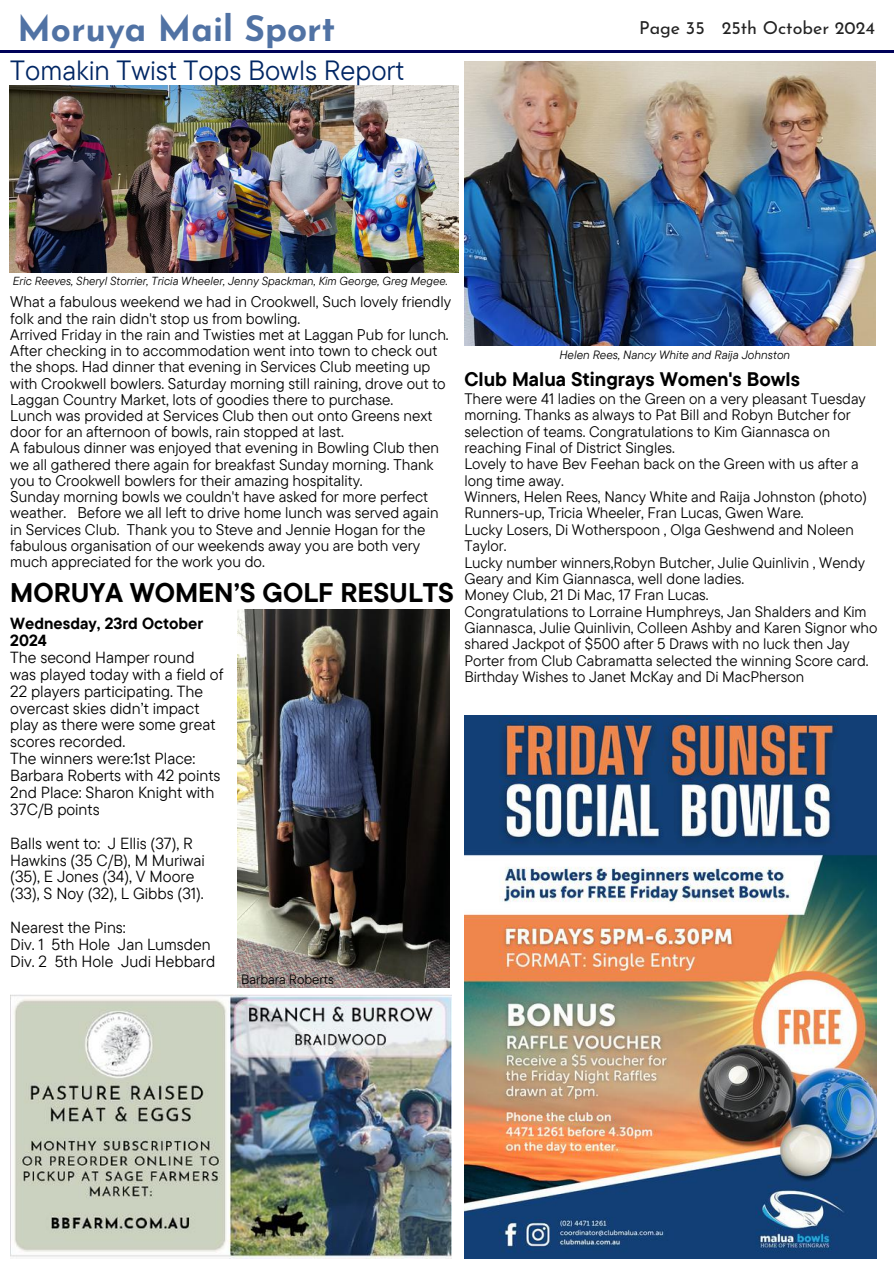
<style>
.page{position:relative;width:894px;height:1264px;background:#fff}
.page>*{position:absolute;margin:0;border:0;box-sizing:border-box;transform-origin:0 0}
.t1{font:700 35.25px "Josefin Sans";color:#5072a4}
.t2{font:27.75px "TT Commons Pro";color:#002664}
.t3{font:700 26.85px "TT Commons Pro";color:#000}
.t4{font:700 19.5px "TT Commons Pro";color:#000}
.t5{font:17.85px "Josefin Sans";color:#222}
.t6{font:16.05px/16.8px "TT Commons Pro";color:#000}
.t7{font:700 16.05px/16.8px "TT Commons Pro";color:#000}
.t8{font:15.45px/16.2px "TT Commons Pro";color:#000}
.t9{font:15.15px/16.4px "TT Commons Pro";color:#000}
.t10{font:13.5px "TT Commons Pro";color:#000}
.t11{font:italic 12px "TT Commons Pro";color:#000}
.t12{font:italic 11.7px "TT Commons Pro";color:#000}
</style>
<div class="page">
<hr style="left:0;top:50px;width:893px;height:2px;background:#000259">
<img style="left:10px;top:994px;width:441px;height:264px">
<img style="left:464px;top:715px;width:412px;height:542px">
<img style="left:238px;top:609px;width:211px;height:378px">
<img style="left:465px;top:61px;width:410px;height:285px">
<img style="left:9px;top:86px;width:449px;height:187px">
<h1 class="t1" style="left:17px;top:14px;width:319px">Moruya Mail Sport</h1>
<p class="t5" style="left:639px;top:21px;width:237px">Page 35 25th October 2024</p>
<h2 class="t2" style="left:10px;top:52px;width:395px">Tomakin Twist Tops Bowls Report</h2>
<p class="t12" style="left:13px;top:273px;width:436px">Eric Reeves, Sheryl Storrier, Tricia Wheeler, Jenny Spackman, Kim George, Greg Megee.</p>
<p class="t8" style="left:10px;top:293px;width:442px">What a fabulous weekend we had in Crookwell, Such lovely friendly folk and the rain didn't stop us from bowling.<br>Arrived Friday in the rain and Twisties met at Laggan Pub for lunch.<br>After checking in to accommodation went into town to check out the shops. Had dinner that evening in Services Club meeting up with Crookwell bowlers. Saturday morning still raining, drove out to Laggan Country Market, lots of goodies there to purchase.<br>Lunch was provided at Services Club then out onto Greens next door for an afternoon of bowls, rain stopped at last.<br>A fabulous dinner was enjoyed that evening in Bowling Club then we all gathered there again for breakfast Sunday morning. Thank you to Crookwell bowlers for their amazing hospitality.<br>Sunday morning bowls we couldn't have asked for more perfect weather. Before we all left to drive home lunch was served again in Services Club. Thank you to Steve and Jennie Hogan for the fabulous organisation of our weekends away you are both very much appreciated for the work you do.</p>
<h3 class="t3" style="left:10px;top:575px;width:445px">MORUYA WOMEN’S GOLF RESULTS</h3>
<p class="t7" style="left:10px;top:614px;width:194px">Wednesday, 23rd October<br>2024</p>
<p class="t6" style="left:10px;top:648px;width:214px">The second Hamper round was played today with a field of<br>22 players participating. The overcast skies didn’t impact play as there were some great scores recorded.<br>The winners were:1st Place:<br>Barbara Roberts with 42 points<br>2nd Place: Sharon Knight with<br>37C/B points</p>
<p class="t6" style="left:10px;top:834px;width:196px">Balls went to: J Ellis (37), R<br>Hawkins (35 C/B), M Muriwai (35), E Jones (34), V Moore (33), S Noy (32), L Gibbs (31).</p>
<p class="t6" style="left:10px;top:918px;width:206px">Nearest the Pins:<br>Div. 1 5th Hole Jan Lumsden<br>Div. 2 5th Hole Judi Hebbard</p>
<p class="t10" style="left:241px;top:970px;width:94px">Barbara Roberts</p>
<p class="t11" style="left:559px;top:347px;width:232px">Helen Rees, Nancy White and Raija Johnston</p>
<p class="t4" style="left:464px;top:367px;width:337px">Club Malua Stingrays Women's Bowls</p>
<p class="t9" style="left:464px;top:390px;width:414px">There were 41 ladies on the Green on a very pleasant Tuesday morning. Thanks as always to Pat Bill and Robyn Butcher for selection of teams. Congratulations to Kim Giannasca on reaching Final of District Singles.<br>Lovely to have Bev Feehan back on the Green with us after a long time away.<br>Winners, Helen Rees, Nancy White and Raija Johnston (photo)<br>Runners-up, Tricia Wheeler, Fran Lucas, Gwen Ware.<br>Lucky Losers, Di Wotherspoon , Olga Geshwend and Noleen Taylor.<br>Lucky number winners,Robyn Butcher, Julie Quinlivin , Wendy Geary and Kim Giannasca, well done ladies.<br>Money Club, 21 Di Mac, 17 Fran Lucas.<br>Congratulations to Lorraine Humphreys, Jan Shalders and Kim Giannasca, Julie Quinlivin, Colleen Ashby and Karen Signor who shared Jackpot of $500 after 5 Draws with no luck then Jay Porter from Club Cabramatta selected the winning Score card.<br>Birthday Wishes to Janet McKay and Di MacPherson</p>
</div>
